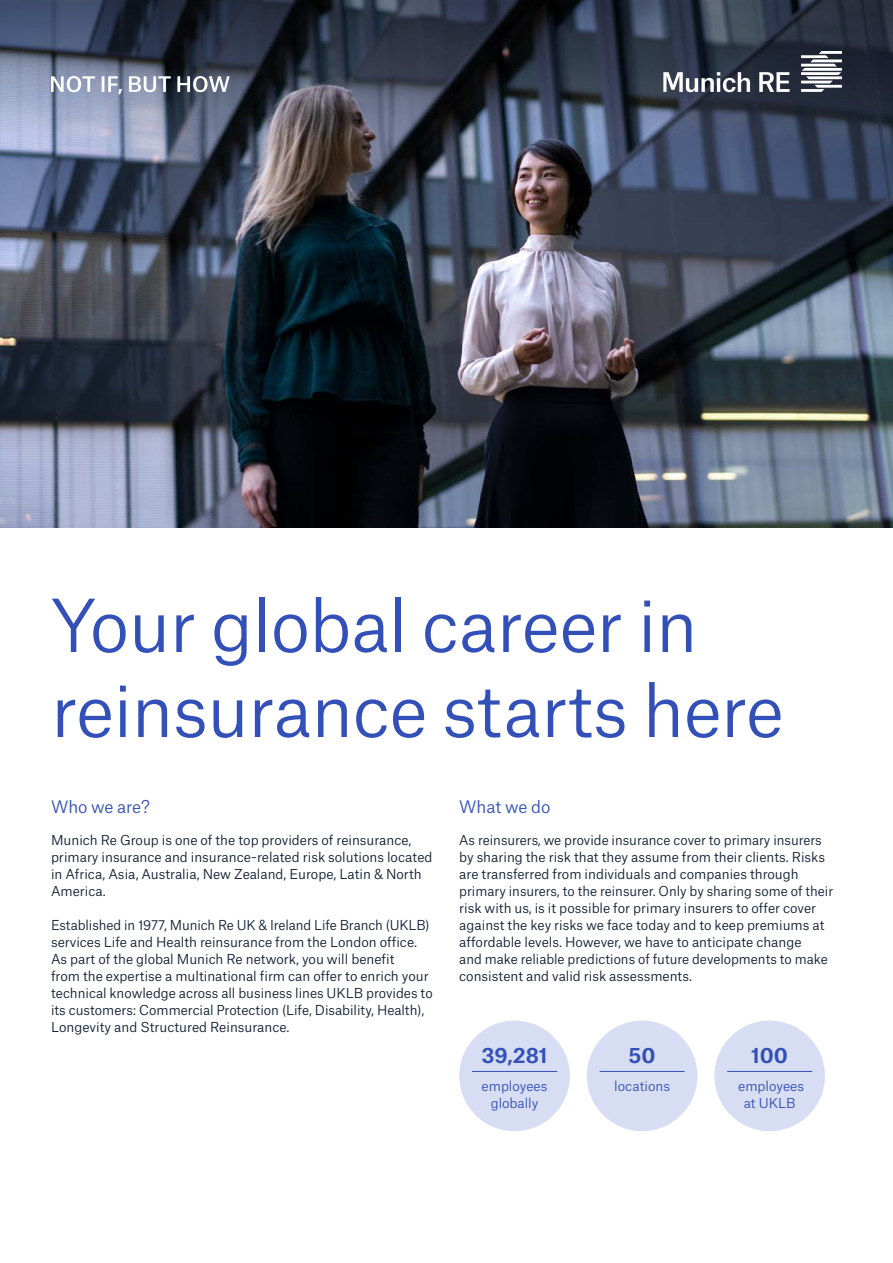
<style>
.page{position:relative;width:893px;height:1263px;background:#fff}
.page>*{position:absolute;margin:0;border:0;box-sizing:border-box;transform-origin:0 0}
.t1{font:69.75px/85.1px "Munich Re Neue";letter-spacing:-.01em;color:#3350b8}
.t2{font:700 20.25px "Munich Re Neue";letter-spacing:-.005em;color:#3350b8}
.t3{font:16.5px "Munich Re Neue";letter-spacing:-.005em;color:#3350b8}
.t4{font:13.2px/17px "Munich Re Neue";color:#0f1e32}
.t5{font:13.2px/17px "Munich Re Neue";color:#3350b8;text-align:center}
</style>
<div class="page">
<img style="left:0;top:168px;width:893px;height:359px">
<svg style="left:0;top:0;width:893px;height:168px;background:#3f4759"></svg>
<svg style="left:663px;top:51px;width:179px;height:41px"></svg>
<svg style="left:51px;top:76px;width:179px;height:18px"></svg>
<div style="left:459px;top:1020px;width:111px;height:111px;background:#d7ddf2;border-radius:50%"></div>
<div style="left:587px;top:1020px;width:110px;height:111px;background:#d7ddf2;border-radius:50%"></div>
<div style="left:714px;top:1020px;width:111px;height:111px;background:#d7ddf2;border-radius:50%"></div>
<hr style="left:472px;top:1071px;width:85px;height:1px;background:#3350b8">
<hr style="left:600px;top:1071px;width:85px;height:1px;background:#3350b8">
<hr style="left:727px;top:1071px;width:85px;height:1px;background:#3350b8">
<h1 class="t1" style="left:51px;top:576px;width:734px">Your global career in reinsurance starts here</h1>
<p class="t3" style="left:51px;top:793px;width:100px">Who we are?</p>
<p class="t4" style="left:51px;top:830px;width:383px">Munich Re Group is one of the top providers of reinsurance, primary insurance and insurance-related risk solutions located in Africa, Asia, Australia, New Zealand, Europe, Latin &amp; North America.</p>
<p class="t4" style="left:51px;top:915px;width:383px">Established in 1977, Munich Re UK &amp; Ireland Life Branch (UKLB) services Life and Health reinsurance from the London office.<br>As part of the global Munich Re network, you will benefit<br>from the expertise a multinational firm can offer to enrich your technical knowledge across all business lines UKLB provides to its customers: Commercial Protection (Life, Disability, Health), Longevity and Structured Reinsurance.</p>
<p class="t3" style="left:459px;top:793px;width:93px">What we do</p>
<p class="t4" style="left:459px;top:830px;width:376px">As reinsurers, we provide insurance cover to primary insurers by sharing the risk that they assume from their clients. Risks are transferred from individuals and companies through primary insurers, to the reinsurer. Only by sharing some of their risk with us, is it possible for primary insurers to offer cover against the key risks we face today and to keep premiums at affordable levels. However, we have to anticipate change<br>and make reliable predictions of future developments to make consistent and valid risk assessments.</p>
<h2 class="t2" style="left:482px;top:1038px;width:67px">39,281</h2>
<h2 class="t2" style="left:629px;top:1038px;width:28px">50</h2>
<h2 class="t2" style="left:751px;top:1038px;width:38px">100</h2>
<p class="t5" style="left:482px;top:1076px;width:67px">employees globally</p>
<p class="t5" style="left:614px;top:1076px;width:57px">locations</p>
<p class="t5" style="left:738px;top:1076px;width:67px">employees at UKLB</p>
</div>
